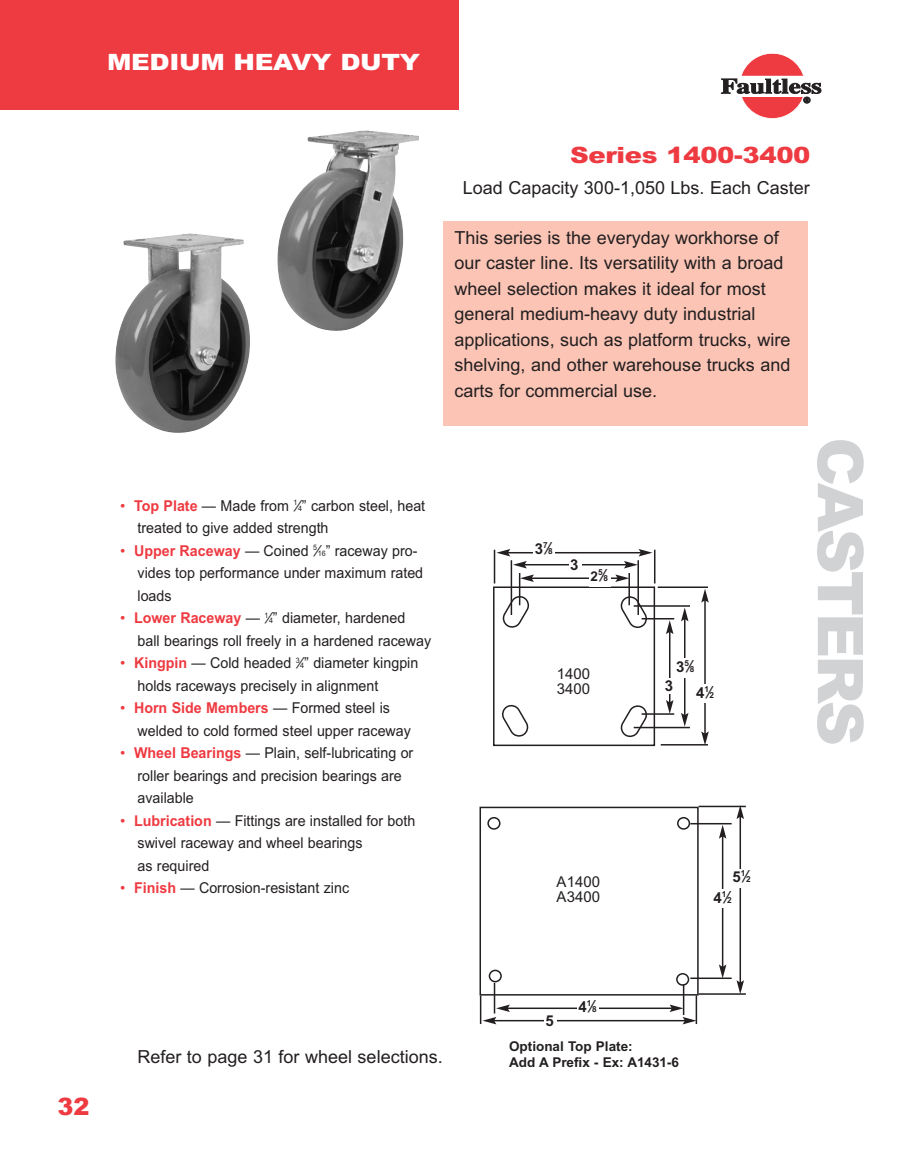
<style>
.page{position:relative;width:905px;height:1175px;background:#fff}
.page>*{position:absolute;margin:0;border:0;box-sizing:border-box;transform-origin:0 0}
.t1{font:900 63px "Arial";letter-spacing:-.055em;color:#d1d2d4}
.t2{font:900 24px "Arial";color:#ee3a41}
.t3{font:900 22.5px "Arial";letter-spacing:-.015em;color:#fff;scale:1.15 1}
.t4{font:900 22.5px "Arial";letter-spacing:-.015em;color:#ee3a41;scale:1.15 1}
.t5{font:18px/25.5px "Arial";color:#231f20}
.t6{font:15px/22.5px "Arial";color:#231f20;scale:.95 1}
.t7{font:15px/15px "Arial";color:#231f20}
.t8{font:700 15px "Arial";color:#231f20}
.t9{font:700 13.5px/16.2px "Arial";color:#231f20}
.t10{font:700 8.25px "Arial";color:#231f20}
.s1{color:#ee3a41}
.s2{font-weight:700;color:#ee3a41}
.s3{font-size:7.5px}
.s4{font-size:15px}
.s5{font-size:16.5px}
.s6{font-size:13.5px}
</style>
<div class="page">
<div style="left:739px;top:53px;width:66px;height:65px;background:#ee3a41;border-radius:50%"></div>
<div style="left:739px;top:76px;width:66px;height:21px;border:1px solid #fff"></div>
<svg style="left:720px;top:78px;width:101px;height:25px"></svg>
<div style="left:0;top:0;width:459px;height:109px;background:#ee3a41"></div>
<img style="left:115px;top:233px;width:135px;height:200px">
<img style="left:277px;top:130px;width:141px;height:201px">
<div style="left:493px;top:586px;width:162px;height:160px;border:2px solid #231f20"></div>
<svg style="left:620px;top:596px;width:28px;height:32px"></svg>
<svg style="left:502px;top:704px;width:27px;height:33px"></svg>
<svg style="left:620px;top:705px;width:28px;height:33px"></svg>
<svg style="left:502px;top:594px;width:28px;height:34px"></svg>
<hr style="left:657px;top:586px;width:51px;height:2px;background:#231f20">
<hr style="left:660px;top:744px;width:48px;height:1px;background:#231f20">
<hr style="left:633px;top:605px;width:57px;height:1px;background:#231f20">
<hr style="left:633px;top:726px;width:57px;height:2px;background:#231f20">
<hr style="left:641px;top:618px;width:33px;height:1px;background:#231f20">
<hr style="left:641px;top:713px;width:33px;height:1px;background:#231f20">
<hr style="left:494px;top:549px;width:1px;height:34px;background:#231f20">
<hr style="left:654px;top:549px;width:1px;height:34px;background:#231f20">
<hr style="left:510px;top:560px;width:2px;height:55px;background:#231f20">
<hr style="left:637px;top:560px;width:2px;height:55px;background:#231f20">
<hr style="left:519px;top:573px;width:1px;height:32px;background:#231f20">
<hr style="left:628px;top:573px;width:2px;height:32px;background:#231f20">
<hr style="left:507px;top:552px;width:134px;height:1px;background:#231f20">
<hr style="left:524px;top:564px;width:102px;height:1px;background:#231f20">
<svg style="left:496px;top:549px;width:30px;height:19px"></svg>
<svg style="left:624px;top:549px;width:28px;height:19px"></svg>
<hr style="left:531px;top:577px;width:87px;height:2px;background:#231f20">
<svg style="left:520px;top:574px;width:14px;height:8px"></svg>
<svg style="left:615px;top:574px;width:14px;height:8px"></svg>
<hr style="left:704px;top:600px;width:1px;height:134px;background:#231f20">
<svg style="left:701px;top:589px;width:7px;height:13px"></svg>
<svg style="left:701px;top:731px;width:7px;height:14px"></svg>
<hr style="left:684px;top:618px;width:1px;height:97px;background:#231f20">
<svg style="left:681px;top:607px;width:7px;height:14px"></svg>
<svg style="left:681px;top:713px;width:7px;height:13px"></svg>
<hr style="left:669px;top:631px;width:1px;height:71px;background:#231f20">
<svg style="left:666px;top:620px;width:7px;height:14px"></svg>
<svg style="left:666px;top:700px;width:7px;height:14px"></svg>
<div style="left:533px;top:540px;width:22px;height:19px;background:#fff"></div>
<div style="left:568px;top:557px;width:13px;height:15px;background:#fff"></div>
<div style="left:589px;top:567px;width:21px;height:19px;background:#fff"></div>
<div style="left:663px;top:678px;width:13px;height:15px;background:#fff"></div>
<div style="left:674px;top:658px;width:22px;height:19px;background:#fff"></div>
<div style="left:694px;top:684px;width:22px;height:19px;background:#fff"></div>
<div style="left:479px;top:806px;width:219px;height:189px;border:2px solid #231f20"></div>
<svg style="left:487px;top:817px;width:13px;height:12px"></svg>
<svg style="left:677px;top:817px;width:13px;height:12px"></svg>
<svg style="left:488px;top:969px;width:14px;height:13px"></svg>
<svg style="left:676px;top:973px;width:13px;height:12px"></svg>
<hr style="left:698px;top:805px;width:48px;height:2px;background:#231f20">
<hr style="left:698px;top:993px;width:48px;height:1px;background:#231f20">
<hr style="left:690px;top:823px;width:41px;height:1px;background:#231f20">
<hr style="left:690px;top:977px;width:41px;height:2px;background:#231f20">
<hr style="left:682px;top:984px;width:2px;height:31px;background:#231f20">
<hr style="left:494px;top:982px;width:1px;height:31px;background:#231f20">
<hr style="left:695px;top:995px;width:2px;height:29px;background:#231f20">
<hr style="left:722px;top:836px;width:1px;height:131px;background:#231f20">
<svg style="left:718px;top:824px;width:8px;height:14px"></svg>
<svg style="left:718px;top:964px;width:8px;height:14px"></svg>
<div style="left:712px;top:889px;width:21px;height:19px;background:#fff"></div>
<hr style="left:739px;top:816px;width:2px;height:166px;background:#231f20">
<svg style="left:736px;top:805px;width:8px;height:14px"></svg>
<svg style="left:736px;top:980px;width:8px;height:14px"></svg>
<div style="left:730px;top:868px;width:22px;height:19px;background:#fff"></div>
<hr style="left:493px;top:1019px;width:192px;height:2px;background:#231f20">
<div style="left:544px;top:1013px;width:12px;height:19px;background:#fff"></div>
<hr style="left:507px;top:1007px;width:165px;height:2px;background:#231f20">
<svg style="left:480px;top:995px;width:30px;height:29px"></svg>
<svg style="left:669px;top:1004px;width:27px;height:20px"></svg>
<div style="left:577px;top:998px;width:21px;height:19px;background:#fff"></div>
<div style="left:443px;top:221px;width:364px;height:204px;background:#fbc4b5"></div>
<h3 class="t3" style="left:107px;top:49px;width:273px">MEDIUM HEAVY DUTY</h3>
<p class="t6" style="left:137px;top:494px;width:304px;text-indent:-17px"><span class="s1">•</span> <span class="s2">Top Plate</span> — Made from <sup>1</sup>⁄<span class="s3">4</span>” carbon steel, heat treated to give added strength</p>
<p class="t6" style="left:137px;top:539px;width:302px;text-indent:-17px"><span class="s1">•</span> <span class="s2">Upper Raceway</span> — Coined <sup>5</sup>⁄<span class="s3">16</span>” raceway pro&shy;vides top performance under maximum rated loads</p>
<p class="t6" style="left:137px;top:606px;width:310px;text-indent:-17px"><span class="s1">•</span> <span class="s2">Lower Raceway</span> — <sup>1</sup>⁄<span class="s3">4</span>” diameter, hardened ball bearings roll freely in a hardened raceway</p>
<p class="t6" style="left:137px;top:651px;width:297px;text-indent:-17px"><span class="s1">•</span> <span class="s2">Kingpin</span> — Cold headed <sup>3</sup>⁄<span class="s3">4</span>” diameter kingpin holds raceways precisely in alignment</p>
<p class="t6" style="left:137px;top:696px;width:289px;text-indent:-17px"><span class="s1">•</span> <span class="s2">Horn Side Members</span> — Formed steel is welded to cold formed steel upper raceway</p>
<p class="t6" style="left:137px;top:741px;width:292px;text-indent:-17px"><span class="s1">•</span> <span class="s2">Wheel Bearings</span> — Plain, self-lubricating or roller bearings and precision bearings are available</p>
<p class="t6" style="left:137px;top:809px;width:294px;text-indent:-17px"><span class="s1">•</span> <span class="s2">Lubrication</span> — Fittings are installed for both swivel raceway and wheel bearings<br>as required</p>
<p class="t6" style="left:120px;top:876px;width:242px"><span class="s1">•</span> <span class="s2">Finish</span> — Corrosion-resistant zinc</p>
<h3 class="t4" style="left:570px;top:142px;width:210px">Series 1400-3400</h3>
<p class="t5" style="left:463px;top:175px;width:348px">Load Capacity 300-1,050 Lbs. Each Caster</p>
<p class="t5" style="left:454px;top:225px;width:337px">This series is the everyday workhorse of our caster line. Its versatility with a broad wheel selection makes it ideal for most general medium-heavy duty industrial applications, such as platform trucks, wire shelving, and other warehouse trucks and carts for commercial use.</p>
<p class="t10" style="left:534px;top:543px;width:20px"><span class="s4">3</span>7<span class="s5">⁄</span>8</p>
<p class="t8" style="left:570px;top:556px;width:10px">3</p>
<p class="t10" style="left:590px;top:570px;width:19px"><span class="s6">2</span>5<span class="s5">⁄</span>8</p>
<p class="t7" style="left:556px;top:666px;width:35px">1400<br>3400</p>
<p class="t10" style="left:676px;top:661px;width:20px"><span class="s4">3</span>5<span class="s5">⁄</span>8</p>
<p class="t8" style="left:664px;top:677px;width:10px">3</p>
<p class="t10" style="left:696px;top:687px;width:20px"><span class="s4">4</span>1<span class="s5">⁄</span>2</p>
<h1 class="t1" style="left:876px;top:437px;width:310px;rotate:90deg">CASTERS</h1>
<p class="t7" style="left:556px;top:874px;width:45px">A1400<br>A3400</p>
<p class="t10" style="left:732px;top:871px;width:20px"><span class="s4">5</span>1<span class="s5">⁄</span>2</p>
<p class="t10" style="left:713px;top:892px;width:20px"><span class="s4">4</span>1<span class="s5">⁄</span>2</p>
<h2 class="t2" style="left:58px;top:1092px;width:34px">32</h2>
<p class="t5" style="left:137px;top:1044px;width:307px">Refer to page 31 for wheel selections.</p>
<p class="t8" style="left:545px;top:1012px;width:10px">5</p>
<p class="t10" style="left:578px;top:1001px;width:20px"><span class="s4">4</span>1<span class="s5">⁄</span>8</p>
<p class="t9" style="left:509px;top:1038px;width:171px">Optional Top Plate:<br>Add A Prefix - Ex: A1431-6</p>
</div>
